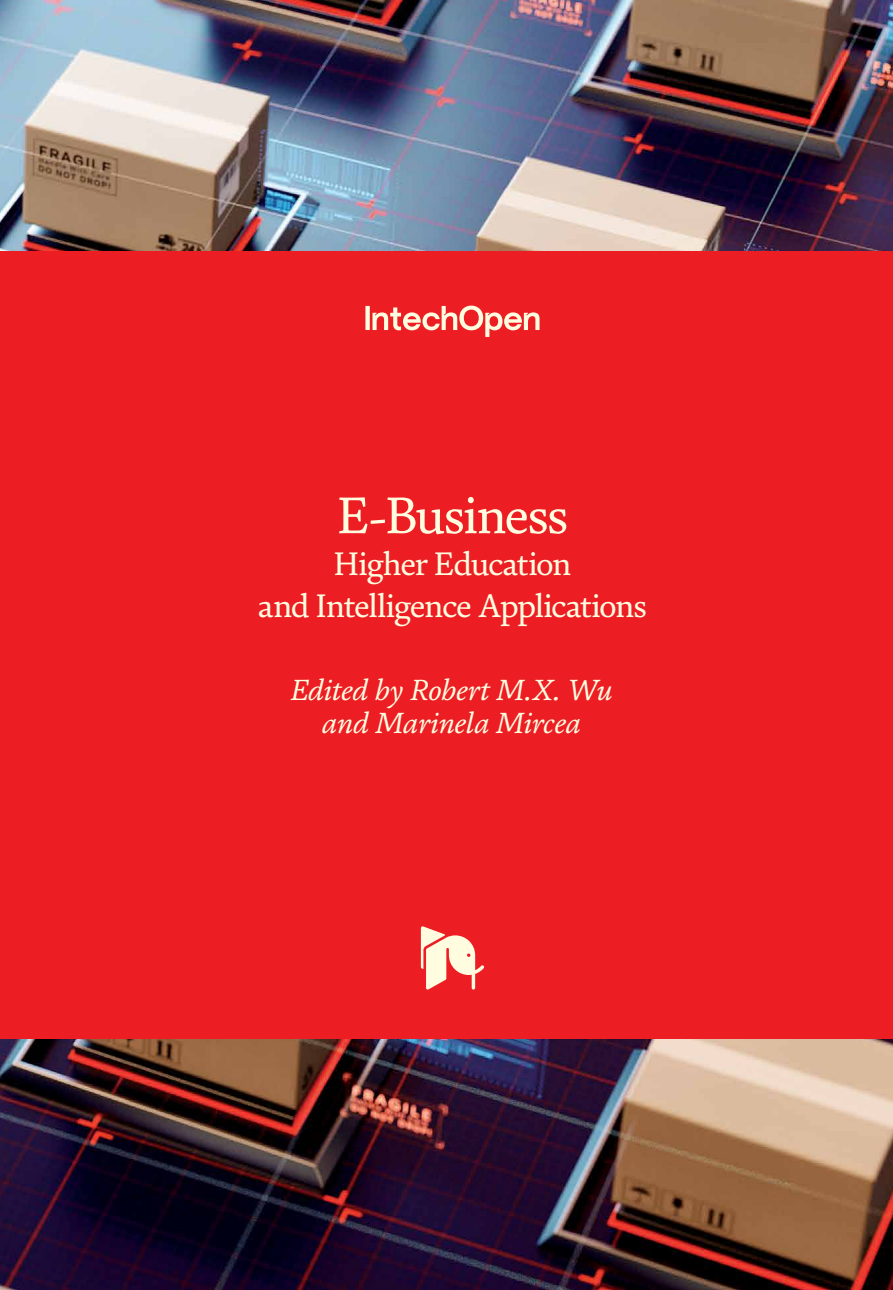
<style>
.page{position:relative;width:893px;height:1290px;background:#fff}
.page>*{position:absolute;margin:0;border:0;box-sizing:border-box;transform-origin:0 0}
.t1{font:52.5px "FS Brabo";letter-spacing:-.035em;color:#fffcdf}
.t2{font:33.25px/42px "FS Brabo";letter-spacing:-.04em;color:#fffcdf;text-align:center}
.t3{font:italic 29.75px/33.2px "FS Brabo";letter-spacing:-.015em;color:#fffcdf;text-align:center}
</style>
<div class="page">
<img style="left:0;top:0;width:893px;height:1290px">
<div style="left:0;top:251px;width:893px;height:787px;background:#ed1d24"></div>
<svg style="left:365px;top:306px;width:174px;height:31px"></svg>
<svg style="left:421px;top:926px;width:63px;height:64px"></svg>
<h1 class="t1" style="left:337px;top:476px;width:233px">E-Business</h1>
<p class="t2" style="left:258px;top:542px;width:390px">Higher Education<br>and Intelligence Applications</p>
<p class="t3" style="left:291px;top:672px;width:324px">Edited by Robert M.X. Wu and Marinela Mircea</p>
</div>
